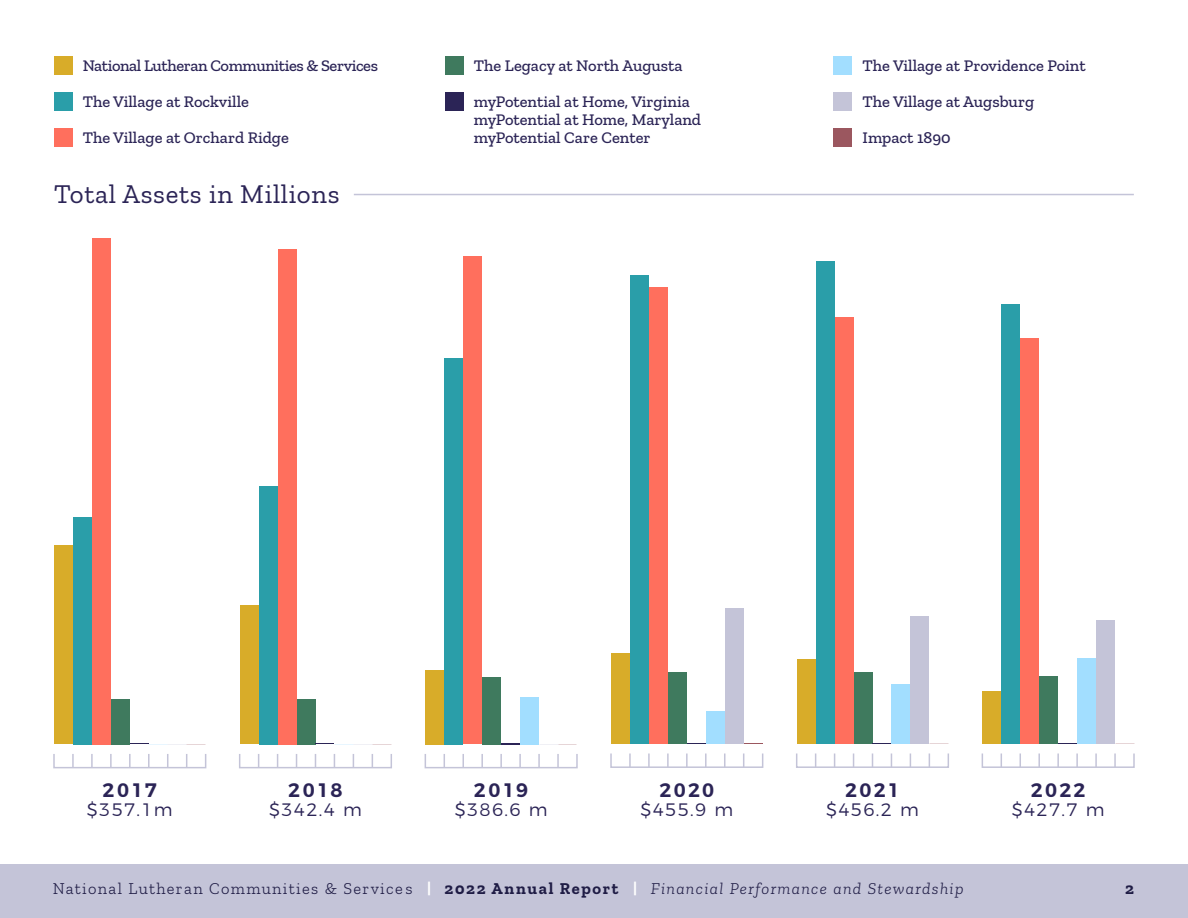
<style>
.page{position:relative;width:1188px;height:918px;background:#fff}
.page>*{position:absolute;margin:0;border:0;box-sizing:border-box;transform-origin:0 0}
.t1{font:27px "Zilla Slab";letter-spacing:.025em;color:#2b2456}
.t2{font:600 19.5px "Montserrat";letter-spacing:.12em;color:#2b2456}
.t3{font:300 18px "Montserrat";letter-spacing:.075em;color:#2b2456}
.t4{font:500 16.5px/18.1px "Zilla Slab";color:#2b2456}
.t5{font:300 16.5px "Zilla Slab";letter-spacing:.08em;color:#1f1c45}
.t6{font:500 16.5px "Zilla Slab";letter-spacing:-.025em;color:#2b2456}
.t7{font:700 16.5px "Zilla Slab";color:#1f1c45}
.s1{font-weight:700;color:#fff}
.s2{font-weight:700}
.s3{font-style:italic}
</style>
<div class="page">
<div style="left:54px;top:545px;width:19px;height:199px;background:#d8ac29"></div>
<div style="left:73px;top:517px;width:19px;height:227px;background:#2a9ea9"></div>
<div style="left:92px;top:238px;width:19px;height:506px;background:#ff6f5d"></div>
<div style="left:111px;top:699px;width:19px;height:45px;background:#3f7a5e"></div>
<svg style="left:53px;top:754px;width:154px;height:15px"></svg>
<div style="left:240px;top:605px;width:19px;height:139px;background:#d8ac29"></div>
<div style="left:259px;top:486px;width:19px;height:258px;background:#2a9ea9"></div>
<div style="left:278px;top:249px;width:19px;height:495px;background:#ff6f5d"></div>
<div style="left:297px;top:699px;width:18px;height:45px;background:#3f7a5e"></div>
<svg style="left:315px;top:743px;width:19px;height:1px"></svg>
<svg style="left:239px;top:754px;width:153px;height:15px"></svg>
<div style="left:425px;top:670px;width:19px;height:74px;background:#d8ac29"></div>
<div style="left:444px;top:358px;width:19px;height:386px;background:#2a9ea9"></div>
<div style="left:463px;top:257px;width:19px;height:487px;background:#ff6f5d"></div>
<div style="left:482px;top:677px;width:19px;height:67px;background:#3f7a5e"></div>
<svg style="left:501px;top:743px;width:19px;height:1px"></svg>
<div style="left:520px;top:697px;width:19px;height:47px;background:#a2deff"></div>
<svg style="left:424px;top:754px;width:154px;height:15px"></svg>
<div style="left:611px;top:653px;width:19px;height:91px;background:#d8ac29"></div>
<div style="left:630px;top:276px;width:19px;height:468px;background:#2a9ea9"></div>
<div style="left:649px;top:287px;width:19px;height:457px;background:#ff6f5d"></div>
<div style="left:668px;top:672px;width:19px;height:72px;background:#3f7a5e"></div>
<svg style="left:687px;top:743px;width:19px;height:1px"></svg>
<div style="left:706px;top:711px;width:19px;height:33px;background:#a2deff"></div>
<div style="left:725px;top:609px;width:19px;height:135px;background:#c4c4d8"></div>
<svg style="left:610px;top:753px;width:154px;height:15px"></svg>
<div style="left:797px;top:660px;width:19px;height:84px;background:#d8ac29"></div>
<div style="left:816px;top:262px;width:19px;height:482px;background:#2a9ea9"></div>
<div style="left:835px;top:317px;width:19px;height:427px;background:#ff6f5d"></div>
<div style="left:854px;top:672px;width:19px;height:72px;background:#3f7a5e"></div>
<svg style="left:873px;top:743px;width:18px;height:1px"></svg>
<div style="left:891px;top:684px;width:19px;height:60px;background:#a2deff"></div>
<div style="left:910px;top:617px;width:19px;height:127px;background:#c4c4d8"></div>
<svg style="left:796px;top:753px;width:153px;height:15px"></svg>
<svg style="left:981px;top:753px;width:154px;height:15px"></svg>
<div style="left:982px;top:691px;width:19px;height:53px;background:#d8ac29"></div>
<div style="left:1001px;top:304px;width:19px;height:440px;background:#2a9ea9"></div>
<div style="left:1020px;top:339px;width:19px;height:405px;background:#ff6f5d"></div>
<div style="left:1039px;top:676px;width:19px;height:68px;background:#3f7a5e"></div>
<div style="left:1077px;top:659px;width:19px;height:85px;background:#a2deff"></div>
<div style="left:1096px;top:621px;width:19px;height:123px;background:#c4c4d8"></div>
<div style="left:54px;top:56px;width:18px;height:18px;background:#d8ac29"></div>
<div style="left:54px;top:92px;width:18px;height:18px;background:#2a9ea9"></div>
<div style="left:54px;top:129px;width:18px;height:18px;background:#ff6f5d"></div>
<div style="left:445px;top:56px;width:18px;height:18px;background:#3f7a5e"></div>
<div style="left:445px;top:92px;width:18px;height:18px;background:#2b2456"></div>
<div style="left:834px;top:56px;width:18px;height:18px;background:#a2deff"></div>
<div style="left:834px;top:92px;width:18px;height:18px;background:#c4c4d8"></div>
<div style="left:834px;top:129px;width:18px;height:18px;background:#9b575f"></div>
<hr style="left:354px;top:194px;width:780px;height:1px;background:#c4c4d8">
<div style="left:0;top:864px;width:1188px;height:54px;background:#c4c4d8"></div>
<p class="t6" style="left:83px;top:56px;width:297px">National Lutheran Communities &amp; Services</p>
<p class="t4" style="left:83px;top:92px;width:168px">The Village at Rockville</p>
<p class="t4" style="left:83px;top:129px;width:208px">The Village at Orchard Ridge</p>
<h1 class="t1" style="left:54px;top:179px;width:287px">Total Assets in Millions</h1>
<p class="t4" style="left:474px;top:56px;width:210px">The Legacy at North Augusta</p>
<p class="t4" style="left:474px;top:92px;width:229px">myPotential at Home, Virginia myPotential at Home, Maryland myPotential Care Center</p>
<p class="t4" style="left:863px;top:56px;width:225px">The Village at Providence Point</p>
<p class="t4" style="left:863px;top:92px;width:173px">The Village at Augsburg</p>
<p class="t4" style="left:863px;top:129px;width:90px">Impact 1890</p>
<p class="t2" style="left:103px;top:774px;width:56px">2017</p>
<p class="t3" style="left:87px;top:796px;width:87px">$357.1m</p>
<p class="t2" style="left:288px;top:774px;width:56px">2018</p>
<p class="t3" style="left:269px;top:796px;width:94px">$342.4 m</p>
<p class="t2" style="left:474px;top:774px;width:56px">2019</p>
<p class="t3" style="left:455px;top:796px;width:94px">$386.6 m</p>
<p class="t2" style="left:659px;top:774px;width:56px">2020</p>
<p class="t3" style="left:641px;top:796px;width:94px">$455.9 m</p>
<p class="t2" style="left:845px;top:774px;width:56px">2021</p>
<p class="t3" style="left:826px;top:796px;width:94px">$456.2 m</p>
<p class="t2" style="left:1031px;top:774px;width:56px">2022</p>
<p class="t3" style="left:1012px;top:796px;width:94px">$427.7 m</p>
<p class="t5" style="left:53px;top:879px;width:912px">National Lutheran Communities &amp; Services <span class="s1">|</span> <span class="s2">2022 Annual Report</span> <span class="s1">|</span> <span class="s3">Financial Performance and Stewardship</span></p>
<p class="t7" style="left:1125px;top:879px;width:10px">2</p>
</div>
